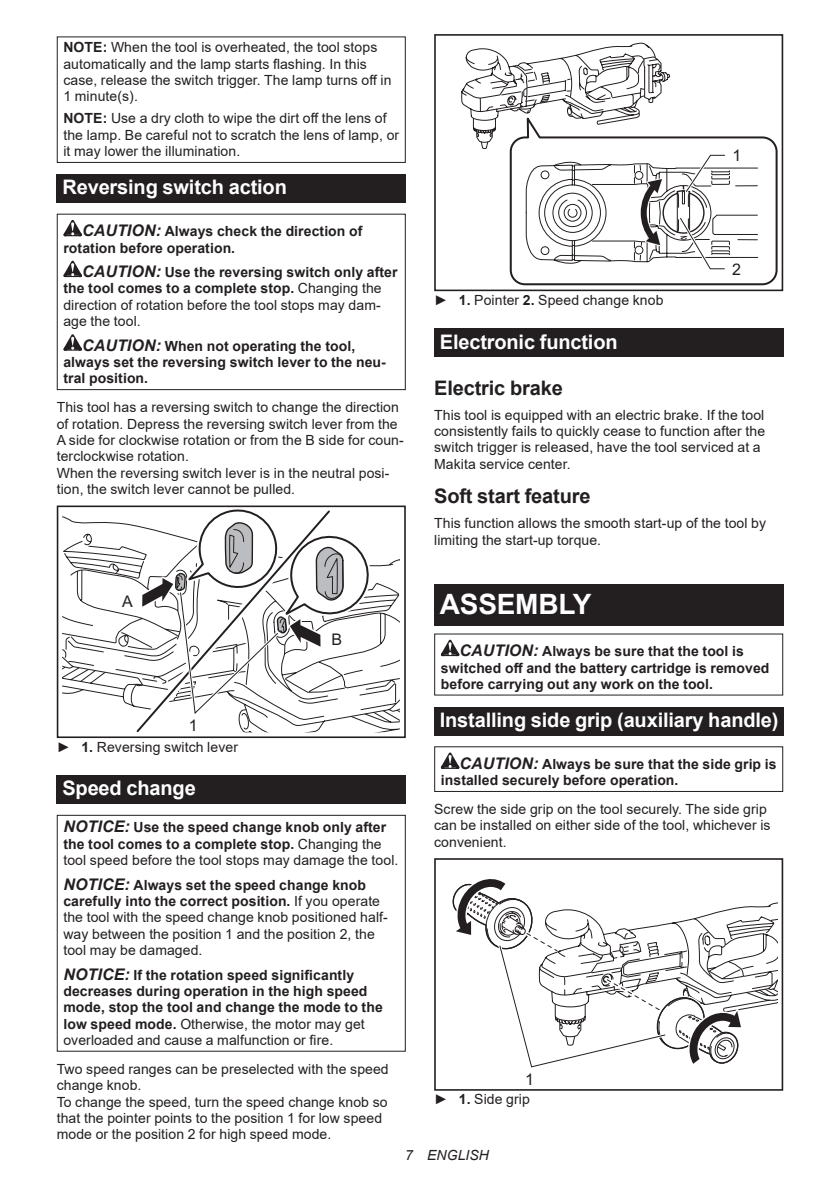
<style>
.page{position:relative;width:840px;height:1191px;background:#fff}
.page>*{position:absolute;margin:0;border:0;box-sizing:border-box;transform-origin:0 0}
.t1{font:700 28px "Arial";letter-spacing:-.01em;color:#fff}
.t2{font:700 20px "Arial";letter-spacing:-.01em;color:#fff}
.t3{font:700 20px "Arial";letter-spacing:-.01em;color:#231f20}
.t4{font:16px "Arial";color:#231f20}
.t5{font:14px/16.4px "Arial";letter-spacing:.005em;color:#231f20}
.t6{font:700 14px/16.4px "Arial";letter-spacing:.005em;color:#231f20}
.t7{font:italic 14px "Arial";letter-spacing:.005em;color:#231f20}
.s1{font-weight:700}
.s2{font-style:italic;font-size:16px}
.s3{font-weight:700;font-style:italic;font-size:16px}
.s4{font-weight:400}
</style>
<div class="page">
<div style="left:57px;top:36px;width:348px;height:127px;border:1px solid #231f20"></div>
<div style="left:57px;top:174px;width:348px;height:29px;background:#231f20"></div>
<svg style="left:63px;top:220px;width:19px;height:16px"></svg>
<svg style="left:63px;top:261px;width:19px;height:16px"></svg>
<svg style="left:63px;top:334px;width:19px;height:17px"></svg>
<div style="left:57px;top:214px;width:348px;height:176px;border:1px solid #231f20"></div>
<div style="left:57px;top:505px;width:348px;height:233px;border:2px solid #231f20"></div>
<svg style="left:62px;top:507px;width:337px;height:225px"></svg>
<div style="left:57px;top:775px;width:348px;height:29px;background:#231f20"></div>
<div style="left:57px;top:815px;width:348px;height:236px;border:1px solid #231f20"></div>
<svg style="left:510px;top:136px;width:268px;height:150px"></svg>
<div style="left:434px;top:34px;width:348px;height:257px;border:2px solid #231f20"></div>
<svg style="left:461px;top:43px;width:296px;height:229px"></svg>
<div style="left:434px;top:328px;width:348px;height:29px;background:#231f20"></div>
<div style="left:434px;top:584px;width:348px;height:41px;background:#231f20"></div>
<svg style="left:440px;top:639px;width:19px;height:17px"></svg>
<div style="left:434px;top:707px;width:348px;height:28px;background:#231f20"></div>
<svg style="left:440px;top:752px;width:19px;height:17px"></svg>
<div style="left:434px;top:746px;width:348px;height:46px;border:1px solid #231f20"></div>
<div style="left:434px;top:858px;width:348px;height:232px;border:2px solid #231f20"></div>
<svg style="left:452px;top:879px;width:325px;height:189px"></svg>
<p class="t5" style="left:63px;top:39px;width:329px"><span class="s1">NOTE:</span> When the tool is overheated, the tool stops automatically and the lamp starts flashing. In this case, release the switch trigger. The lamp turns off in 1 minute(s).</p>
<p class="t5" style="left:63px;top:110px;width:337px"><span class="s1">NOTE:</span> Use a dry cloth to wipe the dirt off the lens of the lamp. Be careful not to scratch the lens of lamp, or it may lower the illumination.</p>
<h2 class="t2" style="left:62px;top:173px;width:226px">Reversing switch action</h2>
<p class="t6" style="left:63px;top:223px;width:300px;text-indent:19px"><span class="s2">CAUTION:</span> Always check the direction of rotation before operation.</p>
<p class="t5" style="left:63px;top:264px;width:335px;text-indent:19px"><span class="s3">CAUTION:</span> <span class="s1">Use the reversing switch only after the tool comes to a complete stop.</span> Changing the direction of rotation before the tool stops may dam&shy;age the tool.</p>
<p class="t6" style="left:63px;top:338px;width:323px;text-indent:19px"><span class="s2">CAUTION:</span> When not operating the tool, always set the reversing switch lever to the neu&shy;tral position.</p>
<p class="t5" style="left:57px;top:399px;width:348px">This tool has a reversing switch to change the direction of rotation. Depress the reversing switch lever from the A side for clockwise rotation or from the B side for coun&shy;terclockwise rotation.<br>When the reversing switch lever is in the neutral posi&shy;tion, the switch lever cannot be pulled.</p>
<p class="t4" style="left:122px;top:591px;width:12px">A</p>
<p class="t4" style="left:189px;top:715px;width:10px">1</p>
<p class="t4" style="left:331px;top:628px;width:12px">B</p>
<p class="t5" style="left:57px;top:738px;width:183px">► <span class="s1">1.</span> Reversing switch lever</p>
<h2 class="t2" style="left:62px;top:774px;width:135px">Speed change</h2>
<p class="t6" style="left:63px;top:819px;width:336px"><span class="s2">NOTICE:</span> Use the speed change knob only after the tool comes to a complete stop. <span class="s4">Changing the tool speed before the tool stops may damage the tool.</span></p>
<p class="t5" style="left:63px;top:876px;width:325px"><span class="s3">NOTICE:</span> <span class="s1">Always set the speed change knob carefully into the correct position.</span> If you operate the tool with the speed change knob positioned half&shy;way between the position 1 and the position 2, the tool may be damaged.</p>
<p class="t6" style="left:63px;top:966px;width:321px"><span class="s2">NOTICE:</span> If the rotation speed significantly decreases during operation in the high speed mode, stop the tool and change the mode to the low speed mode. <span class="s4">Otherwise, the motor may get overloaded and cause a malfunction or fire.</span></p>
<p class="t5" style="left:57px;top:1060px;width:333px">Two speed ranges can be preselected with the speed change knob.<br>To change the speed, turn the speed change knob so that the pointer points to the position 1 for low speed mode or the position 2 for high speed mode.</p>
<p class="t4" style="left:732px;top:144px;width:10px">1</p>
<p class="t4" style="left:731px;top:259px;width:10px">2</p>
<p class="t5" style="left:434px;top:291px;width:231px">► <span class="s1">1.</span> Pointer <span class="s1">2.</span> Speed change knob</p>
<h2 class="t2" style="left:439px;top:327px;width:179px">Electronic function</h2>
<h2 class="t3" style="left:434px;top:373px;width:130px">Electric brake</h2>
<p class="t5" style="left:434px;top:406px;width:332px">This tool is equipped with an electric brake. If the tool consistently fails to quickly cease to function after the switch trigger is released, have the tool serviced at a Makita service center.</p>
<h2 class="t3" style="left:434px;top:482px;width:158px">Soft start feature</h2>
<p class="t5" style="left:434px;top:515px;width:333px">This function allows the smooth start-up of the tool by limiting the start-up torque.</p>
<h1 class="t1" style="left:439px;top:584px;width:153px">ASSEMBLY</h1>
<p class="t6" style="left:440px;top:643px;width:330px;text-indent:19px"><span class="s2">CAUTION:</span> Always be sure that the tool is switched off and the battery cartridge is removed before carrying out any work on the tool.</p>
<h2 class="t2" style="left:439px;top:706px;width:340px">Installing side grip (auxiliary handle)</h2>
<p class="t6" style="left:440px;top:756px;width:337px;text-indent:19px"><span class="s2">CAUTION:</span> Always be sure that the side grip is installed securely before operation.</p>
<p class="t5" style="left:434px;top:801px;width:338px">Screw the side grip on the tool securely. The side grip can be installed on either side of the tool, whichever is convenient.</p>
<p class="t4" style="left:525px;top:1068px;width:10px">1</p>
<p class="t5" style="left:434px;top:1091px;width:97px">► <span class="s1">1.</span> Side grip</p>
<p class="t7" style="left:405px;top:1146px;width:85px">7 ENGLISH</p>
</div>
